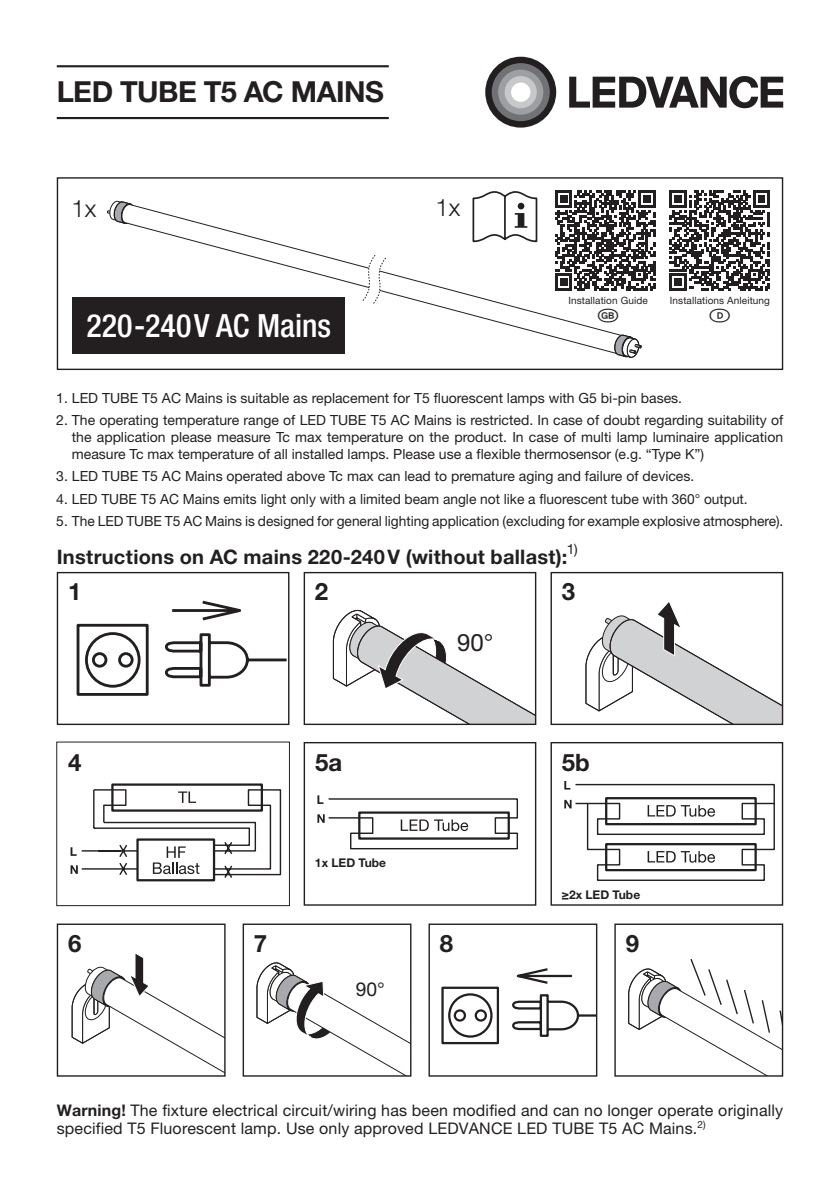
<style>
.page{position:relative;width:840px;height:1191px;background:#fff}
.page>*{position:absolute;margin:0;border:0;box-sizing:border-box;transform-origin:0 0}
.t1{font:500 condensed 32px "Helvetica Neue LT Pro";color:#fff}
.t2{font:700 29px "Helvetica Neue LT Pro";letter-spacing:-.015em;color:#231f20}
.t3{font:700 24px "Helvetica Neue LT Pro";color:#231f20}
.t4{font:300 24px "Helvetica Neue LT Pro";color:#231f20}
.t5{font:24px "Helvetica Neue LT Pro";color:#231f20}
.t6{font:700 20px "Helvetica Neue LT Pro";letter-spacing:.015em;color:#231f20}
.t7{font:19.2px "Helvetica Neue LT Pro";color:#231f20}
.t8{font:16px/18px "Helvetica Neue LT Pro";letter-spacing:.01em;color:#231f20}
.t9{font:14px/16.8px "Helvetica Neue LT Pro";color:#231f20;text-align:justify}
.t10{font:700 12px "Helvetica Neue LT Pro";color:#231f20}
.t11{font:10px "Helvetica Neue LT Pro";letter-spacing:.01em;color:#231f20}
.s1{font-weight:700}
</style>
<div class="page">
<svg style="left:569px;top:76px;width:213px;height:32px"></svg>
<div style="left:485px;top:57px;width:71px;height:71px;background:#231f20;border-radius:50%"></div>
<div style="left:491px;top:63px;width:58px;height:58px;background:#717275;border-radius:50%"></div>
<div style="left:498px;top:70px;width:45px;height:45px;background:#9d9fa2;border-radius:50%"></div>
<div style="left:504px;top:76px;width:32px;height:32px;background:#c7c8ca;border-radius:50%"></div>
<div style="left:511px;top:82px;width:19px;height:20px;background:#fff;border-radius:50%"></div>
<svg style="left:107px;top:200px;width:22px;height:23px"></svg>
<svg style="left:120px;top:203px;width:498px;height:151px"></svg>
<svg style="left:613px;top:334px;width:28px;height:24px"></svg>
<svg style="left:362px;top:254px;width:24px;height:50px"></svg>
<div style="left:57px;top:177px;width:725px;height:193px;border:1px solid #231f20"></div>
<svg style="left:317px;top:795px;width:201px;height:55px"></svg>
<div style="left:303px;top:742px;width:233px;height:163px;border:1px solid #231f20"></div>
<svg style="left:564px;top:781px;width:211px;height:100px"></svg>
<div style="left:550px;top:742px;width:232px;height:163px;border:1px solid #231f20"></div>
<div style="left:111px;top:783px;width:152px;height:28px;border:2px solid #231f20"></div>
<div style="left:136px;top:838px;width:79px;height:43px;border:2px solid #231f20"></div>
<svg style="left:70px;top:788px;width:212px;height:91px"></svg>
<div style="left:56px;top:741px;width:234px;height:165px;border:1px solid #231f20"></div>
<svg style="left:256px;top:962px;width:153px;height:112px"></svg>
<div style="left:242px;top:923px;width:169px;height:153px;border:1px solid #231f20"></div>
<svg style="left:71px;top:953px;width:152px;height:120px"></svg>
<div style="left:57px;top:923px;width:168px;height:153px;border:1px solid #231f20"></div>
<svg style="left:628px;top:959px;width:152px;height:115px"></svg>
<div style="left:614px;top:923px;width:168px;height:153px;border:1px solid #231f20"></div>
<svg style="left:76px;top:600px;width:210px;height:96px"></svg>
<div style="left:57px;top:572px;width:232px;height:153px;border:1px solid #231f20"></div>
<svg style="left:585px;top:602px;width:195px;height:121px"></svg>
<div style="left:550px;top:572px;width:232px;height:153px;border:1px solid #231f20"></div>
<svg style="left:332px;top:609px;width:202px;height:114px"></svg>
<div style="left:303px;top:572px;width:233px;height:153px;border:1px solid #231f20"></div>
<svg style="left:441px;top:968px;width:154px;height:77px"></svg>
<div style="left:428px;top:923px;width:169px;height:153px;border:1px solid #231f20"></div>
<div style="left:73px;top:297px;width:272px;height:56px;background:#231f20"></div>
<hr style="left:57px;top:65px;width:331px;height:2px;background:#231f20">
<hr style="left:57px;top:117px;width:331px;height:2px;background:#231f20">
<div style="left:545px;top:181px;width:120px;height:120px;background:#fff"></div>
<svg style="left:472px;top:190px;width:183px;height:101px"></svg>
<svg style="left:669px;top:190px;width:100px;height:101px"></svg>
<svg style="left:597px;top:308px;width:21px;height:14px"></svg>
<h2 class="t2" style="left:57px;top:74px;width:329px">LED TUBE T5 AC MAINS</h2>
<h3 class="t4" style="left:71px;top:194px;width:26px">1x</h3>
<h1 class="t1" style="left:86px;top:306px;width:246px">220-240V AC Mains</h1>
<h3 class="t4" style="left:435px;top:193px;width:26px">1x</h3>
<p class="t11" style="left:568px;top:294px;width:81px">Installation Guide</p>
<p class="t11" style="left:669px;top:294px;width:101px">Installations Anleitung</p>
<p class="t9" style="left:56px;top:389px;width:627px">1. LED TUBE T5 AC Mains is suitable as replacement for T5 fluorescent lamps with G5 bi-pin bases.</p>
<p class="t9" style="left:72px;top:411px;width:712px;text-indent:-16px">2. The operating temperature range of LED TUBE T5 AC Mains is restricted. In case of doubt regarding suitability of the application please measure Tc max temperature on the product. In case of multi lamp luminaire application measure Tc max temperature of all installed lamps. Please use a flexible thermosensor (e.g. “Type K”)</p>
<p class="t9" style="left:56px;top:468px;width:639px">3. LED TUBE T5 AC Mains operated above Tc max can lead to premature aging and failure of devices.</p>
<p class="t9" style="left:56px;top:490px;width:692px">4. LED TUBE T5 AC Mains emits light only with a limited beam angle not like a fluorescent tube with 360° output.</p>
<p class="t9" style="left:56px;top:513px;width:728px">5. The LED TUBE T5 AC Mains is designed for general lighting application (excluding for example explosive atmosphere).</p>
<h3 class="t6" style="left:57px;top:544px;width:511px">Instructions on AC mains 220-240V (without ballast):</h3>
<p class="t9" style="left:566px;top:540px;width:12px">1)</p>
<h3 class="t3" style="left:68px;top:577px;width:15px">1</h3>
<h3 class="t3" style="left:315px;top:577px;width:15px">2</h3>
<h3 class="t3" style="left:561px;top:577px;width:15px">3</h3>
<h3 class="t5" style="left:457px;top:628px;width:38px">90°</h3>
<h3 class="t3" style="left:68px;top:747px;width:15px">4</h3>
<h3 class="t3" style="left:315px;top:747px;width:29px">5a</h3>
<h3 class="t3" style="left:561px;top:747px;width:30px">5b</h3>
<p class="t10" style="left:315px;top:855px;width:73px">1x LED Tube</p>
<p class="t10" style="left:561px;top:887px;width:80px">≥2x LED Tube</p>
<h3 class="t3" style="left:68px;top:928px;width:15px">6</h3>
<h3 class="t3" style="left:625px;top:928px;width:15px">9</h3>
<h3 class="t3" style="left:439px;top:928px;width:15px">8</h3>
<h3 class="t3" style="left:254px;top:928px;width:15px">7</h3>
<h3 class="t7" style="left:356px;top:977px;width:31px">90°</h3>
<p class="t8" style="left:57px;top:1101px;width:727px"><span class="s1">Warning!</span> The fixture electrical circuit/wiring has been modified and can no longer operate originally specified T5 Fluorescent lamp. Use only approved LEDVANCE LED TUBE T5 AC Mains.<sup>2)</sup></p>
</div>
